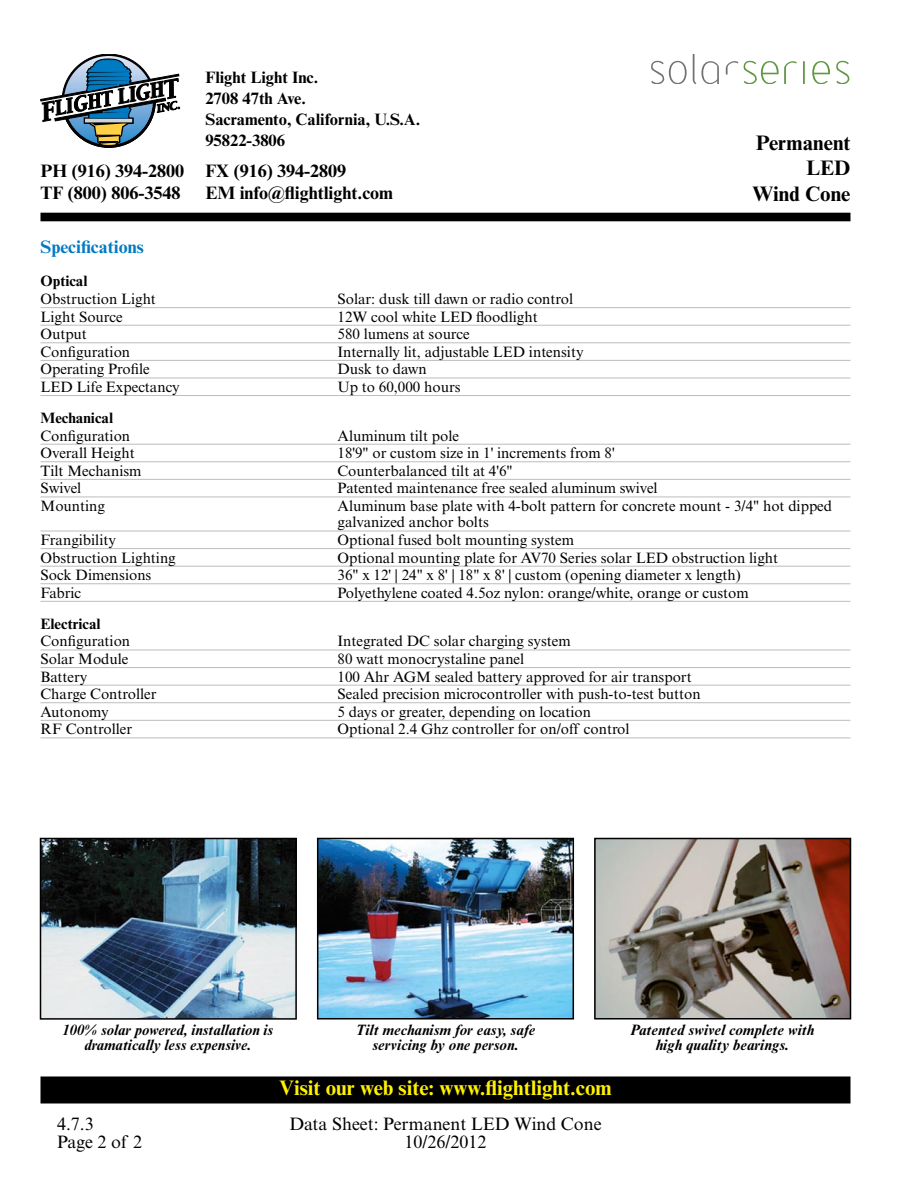
<style>
.page{position:relative;width:918px;height:1188px;background:#fff}
.page>*{position:absolute;margin:0;border:0;box-sizing:border-box;transform-origin:0 0}
.t1{font:700 21px "Times New Roman MT Std";color:#fff200}
.t2{font:700 21px/25.5px "Times New Roman MT Std";color:#000;text-align:right}
.t3{font:700 18px/22.5px "Times New Roman MT Std";color:#000}
.t4{font:18px/18px "Times New Roman MT Std";color:#000;text-align:center}
.t5{font:700 18px "Times New Roman MT Std";color:#007ac2}
.t6{font:700 16.5px/21px "Times New Roman MT Std";color:#000}
.t7{font:15px/16.5px "Times New Roman MT Std";color:#000}
.t8{font:italic 700 15px/15px "Times New Roman MT Std";color:#000;text-align:center}
.t9{font:700 15px "Times New Roman MT Std";color:#000}
</style>
<div class="page">
<div style="left:41px;top:1077px;width:809px;height:26px;background:#000"></div>
<div style="left:40px;top:1076px;width:810px;height:27px;border:2px solid #000"></div>
<svg style="left:40px;top:54px;width:140px;height:94px"></svg>
<div style="left:40px;top:213px;width:810px;height:8px;background:#000"></div>
<hr style="left:40px;top:307px;width:810px;height:1px;background:#bcbdc0">
<hr style="left:40px;top:325px;width:810px;height:1px;background:#bcbdc0">
<hr style="left:40px;top:342px;width:810px;height:1px;background:#bcbdc0">
<hr style="left:40px;top:360px;width:810px;height:1px;background:#bcbdc0">
<hr style="left:40px;top:378px;width:810px;height:1px;background:#bcbdc0">
<hr style="left:40px;top:395px;width:810px;height:1px;background:#bcbdc0">
<hr style="left:40px;top:444px;width:810px;height:1px;background:#bcbdc0">
<hr style="left:40px;top:461px;width:810px;height:1px;background:#bcbdc0">
<hr style="left:40px;top:479px;width:810px;height:1px;background:#bcbdc0">
<hr style="left:40px;top:497px;width:810px;height:1px;background:#bcbdc0">
<hr style="left:40px;top:531px;width:810px;height:1px;background:#bcbdc0">
<hr style="left:40px;top:548px;width:810px;height:1px;background:#bcbdc0">
<hr style="left:40px;top:566px;width:810px;height:1px;background:#bcbdc0">
<hr style="left:40px;top:583px;width:810px;height:1px;background:#bcbdc0">
<hr style="left:40px;top:601px;width:810px;height:1px;background:#bcbdc0">
<hr style="left:40px;top:650px;width:810px;height:1px;background:#bcbdc0">
<hr style="left:40px;top:667px;width:810px;height:1px;background:#bcbdc0">
<hr style="left:40px;top:685px;width:810px;height:1px;background:#bcbdc0">
<hr style="left:40px;top:702px;width:810px;height:1px;background:#bcbdc0">
<hr style="left:40px;top:720px;width:810px;height:1px;background:#bcbdc0">
<hr style="left:40px;top:738px;width:810px;height:1px;background:#bcbdc0">
<img style="left:43px;top:841px;width:251px;height:176px">
<div style="left:40px;top:838px;width:257px;height:182px;border:2px solid #000"></div>
<img style="left:597px;top:841px;width:251px;height:176px">
<div style="left:594px;top:838px;width:257px;height:182px;border:2px solid #000"></div>
<img style="left:320px;top:841px;width:251px;height:176px">
<div style="left:317px;top:838px;width:257px;height:182px;border:2px solid #000"></div>
<svg style="left:651px;top:61px;width:36px;height:23px"></svg>
<svg style="left:693px;top:54px;width:26px;height:30px"></svg>
<svg style="left:726px;top:61px;width:71px;height:23px"></svg>
<hr style="left:803px;top:61px;width:2px;height:23px;background:#5e9641">
<svg style="left:812px;top:61px;width:38px;height:23px"></svg>
<p class="t3" style="left:40px;top:159px;width:145px">PH (916) 394-2800<br>TF (800) 806-3548</p>
<p class="t6" style="left:205px;top:67px;width:216px">Flight Light Inc.<br>2708 47th Ave.<br>Sacramento, California, U.S.A.<br>95822-3806</p>
<p class="t3" style="left:205px;top:159px;width:189px">FX (916) 394-2809<br>EM info@flightlight.com</p>
<h1 class="t2" style="left:752px;top:129px;width:100px">Permanent<br>LED<br>Wind Cone</h1>
<p class="t5" style="left:40px;top:236px;width:105px">Specifications</p>
<p class="t9" style="left:40px;top:272px;width:49px">Optical</p>
<p class="t7" style="left:40px;top:291px;width:117px">Obstruction Light</p>
<p class="t7" style="left:338px;top:291px;width:237px">Solar: dusk till dawn or radio control</p>
<p class="t7" style="left:40px;top:308px;width:84px">Light Source</p>
<p class="t7" style="left:338px;top:308px;width:202px">12W cool white LED floodlight</p>
<p class="t7" style="left:40px;top:326px;width:48px">Output</p>
<p class="t7" style="left:338px;top:326px;width:134px">580 lumens at source</p>
<p class="t7" style="left:40px;top:343px;width:91px">Configuration</p>
<p class="t7" style="left:338px;top:343px;width:248px">Internally lit, adjustable LED intensity</p>
<p class="t7" style="left:40px;top:361px;width:111px">Operating Profile</p>
<p class="t7" style="left:338px;top:361px;width:91px">Dusk to dawn</p>
<p class="t7" style="left:40px;top:379px;width:141px">LED Life Expectancy</p>
<p class="t7" style="left:338px;top:379px;width:125px">Up to 60,000 hours</p>
<p class="t9" style="left:40px;top:409px;width:74px">Mechanical</p>
<p class="t7" style="left:40px;top:427px;width:91px">Configuration</p>
<p class="t7" style="left:338px;top:427px;width:123px">Aluminum tilt pole</p>
<p class="t7" style="left:40px;top:445px;width:96px">Overall Height</p>
<p class="t7" style="left:338px;top:445px;width:279px">18'9" or custom size in 1' increments from 8'</p>
<p class="t7" style="left:40px;top:462px;width:103px">Tilt Mechanism</p>
<p class="t7" style="left:338px;top:462px;width:177px">Counterbalanced tilt at 4'6"</p>
<p class="t7" style="left:40px;top:480px;width:42px">Swivel</p>
<p class="t7" style="left:338px;top:480px;width:322px">Patented maintenance free sealed aluminum swivel</p>
<p class="t7" style="left:40px;top:498px;width:66px">Mounting</p>
<p class="t7" style="left:338px;top:498px;width:496px">Aluminum base plate with 4-bolt pattern for concrete mount - 3/4" hot dipped galvanized anchor bolts</p>
<p class="t7" style="left:40px;top:532px;width:77px">Frangibility</p>
<p class="t7" style="left:338px;top:532px;width:238px">Optional fused bolt mounting system</p>
<p class="t7" style="left:40px;top:549px;width:137px">Obstruction Lighting</p>
<p class="t7" style="left:338px;top:549px;width:442px">Optional mounting plate for AV70 Series solar LED obstruction light</p>
<p class="t7" style="left:40px;top:567px;width:112px">Sock Dimensions</p>
<p class="t7" style="left:338px;top:567px;width:405px">36" x 12' | 24" x 8' | 18" x 8' | custom (opening diameter x length)</p>
<p class="t7" style="left:40px;top:584px;width:42px">Fabric</p>
<p class="t7" style="left:338px;top:584px;width:413px">Polyethylene coated 4.5oz nylon: orange/white, orange or custom</p>
<p class="t9" style="left:40px;top:614px;width:62px">Electrical</p>
<p class="t7" style="left:40px;top:633px;width:91px">Configuration</p>
<p class="t7" style="left:338px;top:633px;width:235px">Integrated DC solar charging system</p>
<p class="t7" style="left:40px;top:651px;width:89px">Solar Module</p>
<p class="t7" style="left:338px;top:651px;width:188px">80 watt monocrystaline panel</p>
<p class="t7" style="left:40px;top:668px;width:48px">Battery</p>
<p class="t7" style="left:338px;top:668px;width:356px">100 Ahr AGM sealed battery approved for air transport</p>
<p class="t7" style="left:40px;top:686px;width:118px">Charge Controller</p>
<p class="t7" style="left:338px;top:686px;width:365px">Sealed precision microcontroller with push-to-test button</p>
<p class="t7" style="left:40px;top:703px;width:70px">Autonomy</p>
<p class="t7" style="left:338px;top:703px;width:255px">5 days or greater, depending on location</p>
<p class="t7" style="left:40px;top:721px;width:93px">RF Controller</p>
<p class="t7" style="left:338px;top:721px;width:294px">Optional 2.4 Ghz controller for on/off control</p>
<p class="t8" style="left:62px;top:1023px;width:212px">100% solar powered, installation is dramatically less expensive.</p>
<p class="t8" style="left:630px;top:1023px;width:186px">Patented swivel complete with high quality bearings.</p>
<p class="t8" style="left:356px;top:1023px;width:181px">Tilt mechanism for easy, safe servicing by one person.</p>
<p class="t4" style="left:57px;top:1114px;width:87px;text-align:left">4.7.3<br>Page 2 of 2</p>
<h1 class="t1" style="left:279px;top:1075px;width:334px">Visit our web site: www.flightlight.com</h1>
<p class="t4" style="left:289px;top:1114px;width:314px">Data Sheet: Permanent LED Wind Cone<br>10/26/2012</p>
</div>
